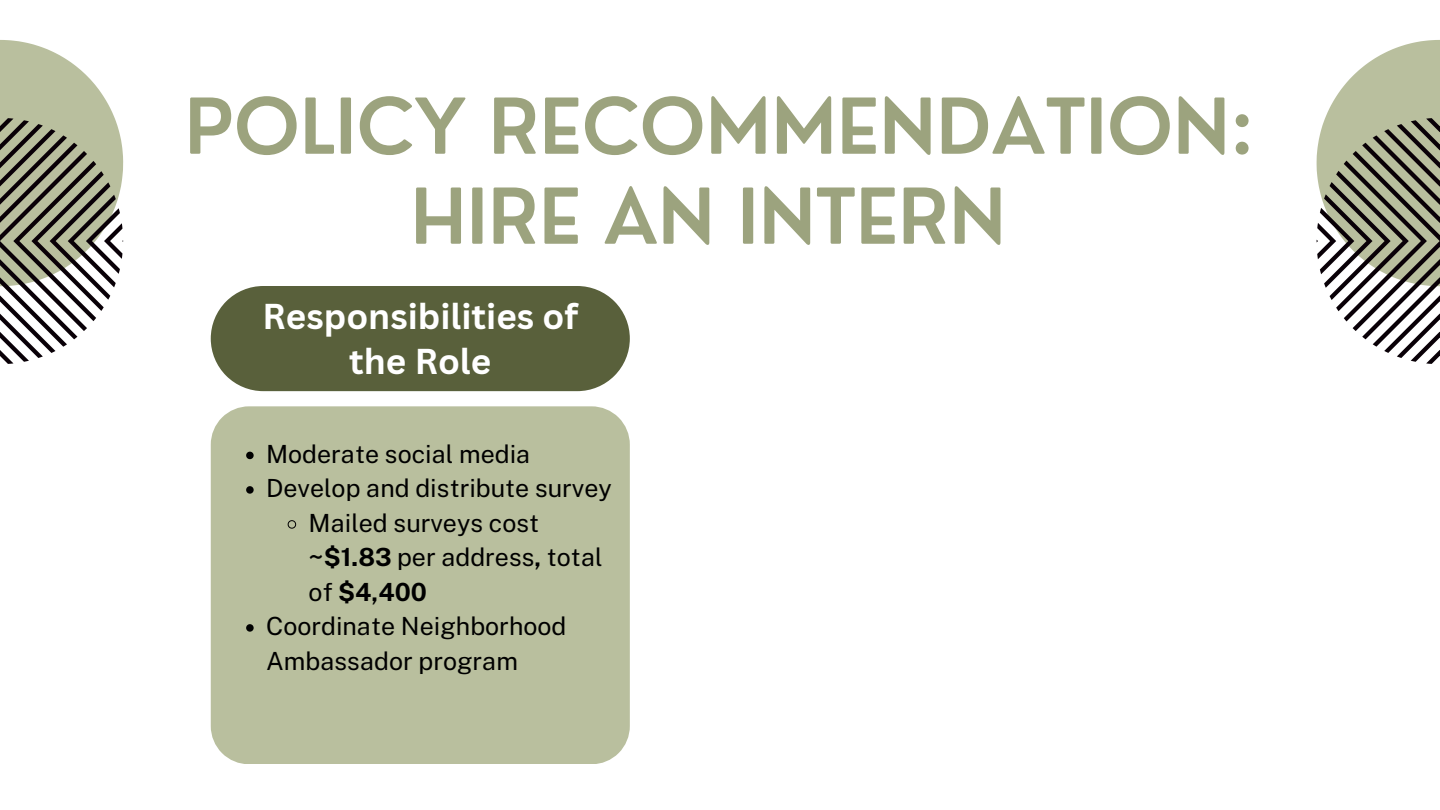
<style>
.page{position:relative;width:1440px;height:810px;background:#fff}
.page>*{position:absolute;margin:0;border:0;box-sizing:border-box;transform-origin:0 0}
.t1{font:600 75px/90px "Nourd";color:#9ca37e;text-align:center}
.t2{font:700 35px "Canva Sans";color:#fff}
.t3{font:25px/34.5px "Public Sans";color:#000}
.s1{font-weight:700}
</style>
<div class="page">
<svg style="left:0;top:40px;width:123px;height:324px"></svg>
<svg style="left:1317px;top:40px;width:123px;height:324px"></svg>
<div style="left:211px;top:406px;width:419px;height:358px;background:#b9bf9e"></div>
<svg style="left:246px;top:452px;width:8px;height:7px"></svg>
<svg style="left:246px;top:486px;width:8px;height:8px"></svg>
<svg style="left:287px;top:520px;width:10px;height:9px"></svg>
<svg style="left:246px;top:624px;width:8px;height:8px"></svg>
<div style="left:211px;top:286px;width:419px;height:105px;background:#59603b"></div>
<p class="t1" style="left:185px;top:81px;width:1071px">POLICY RECOMMENDATION:<br>HIRE AN INTERN</p>
<p class="t2" style="left:263px;top:292px;width:317px">Responsibilities of</p>
<p class="t2" style="left:349px;top:337px;width:144px">the Role</p>
<p class="t3" style="left:266px;top:437px;width:266px">Moderate social media</p>
<p class="t3" style="left:266px;top:471px;width:347px">Develop and distribute survey</p>
<p class="t3" style="left:309px;top:506px;width:295px">Mailed surveys cost <span class="s1">~$1.83</span> per address<span class="s1">,</span> total of <span class="s1">$4,400</span></p>
<p class="t3" style="left:266px;top:609px;width:302px">Coordinate Neighborhood<br>Ambassador program</p>
</div>
